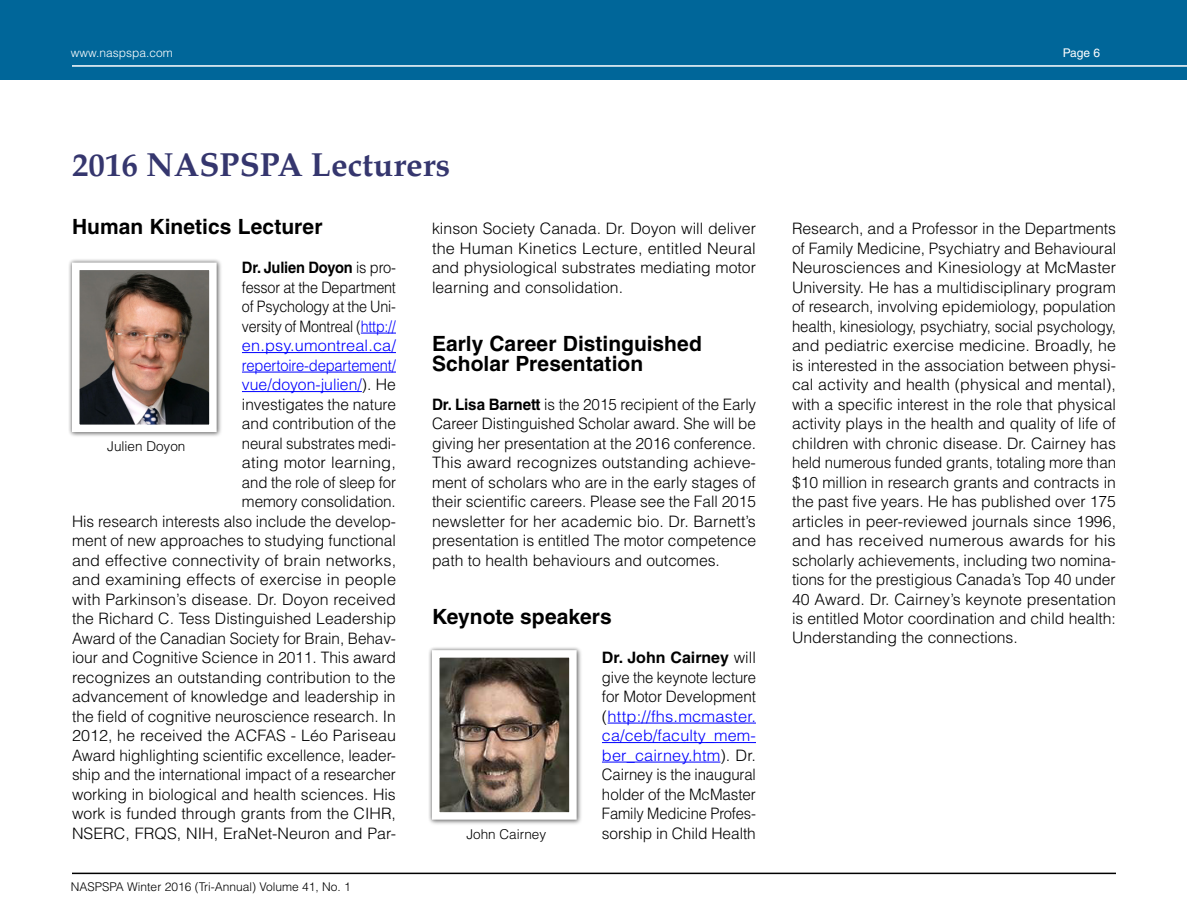
<style>
.page{position:relative;width:1188px;height:918px;background:#fff}
.page>*{position:absolute;margin:0;border:0;box-sizing:border-box;transform-origin:0 0}
.t1{font:700 33px "Palatino";color:#35366e}
.t2{font:700 21px/19.5px "Helvetica LT Std";color:#000}
.t3{font:300 15.75px/19.5px "Helvetica LT Std";color:#000;text-align:justify}
.t4{font:300 15.75px/19.5px "Helvetica LT Std";color:#000;text-align:right;scale:.93 1}
.t5{font:300 15.75px/19.5px "Helvetica LT Std";color:#000;scale:.96 1}
.t6{font:300 13.5px "Helvetica LT Std";color:#000}
.t7{font:300 12px "Helvetica LT Std";color:#000}
.t8{font:300 12px "Helvetica LT Std";color:#fff}
.t9{font:12px "Helvetica LT Std";color:#fff}
.s1{font-weight:700}
.s2{color:#00f}
</style>
<div class="page">
<div style="left:1px;top:1px;width:1186px;height:79px;background:#069"></div>
<hr style="left:72px;top:873px;width:1044px;height:1px;background:#000">
<hr style="left:72px;top:65px;width:1116px;height:2px;background:#fff">
<hr style="left:361px;top:333px;width:35px;height:1px;background:#00f">
<hr style="left:242px;top:352px;width:154px;height:1px;background:#00f">
<hr style="left:242px;top:372px;width:154px;height:1px;background:#00f">
<hr style="left:242px;top:391px;width:120px;height:1px;background:#00f">
<hr style="left:608px;top:723px;width:148px;height:1px;background:#00f">
<hr style="left:602px;top:742px;width:154px;height:1px;background:#00f">
<hr style="left:602px;top:762px;width:118px;height:1px;background:#00f">
<div style="left:68px;top:258px;width:155px;height:180px;background:#f6f6f6"></div>
<div style="left:68px;top:259px;width:153px;height:177px;background:#000;opacity:.25"></div>
<img style="left:81px;top:272px;width:127px;height:151px">
<div style="left:72px;top:263px;width:145px;height:169px;border:8px solid #fff"></div>
<div style="left:428px;top:646px;width:155px;height:180px;background:#f6f6f6"></div>
<div style="left:428px;top:646px;width:153px;height:178px;background:#000;opacity:.25"></div>
<img style="left:441px;top:659px;width:127px;height:152px">
<div style="left:432px;top:650px;width:145px;height:170px;border:8px solid #fff"></div>
<p class="t8" style="left:71px;top:45px;width:104px">www. naspspa. com</p>
<p class="t9" style="left:1063px;top:45px;width:39px">Page 6</p>
<h1 class="t1" style="left:72px;top:136px;width:380px">2016 NASPSPA Lecturers</h1>
<h2 class="t2" style="left:72px;top:217px;width:252px">Human Kinetics Lecturer</h2>
<p class="t4" style="left:72px;top:258px;width:350px"><span class="s1">Dr. Julien Doyon</span> is pro-<br>fessor at the Department<br>of Psychology at the Uni-<br>versity of Montreal (<span class="s2">http://<br>en. psy. umontreal. ca/<br>repertoire-departement/<br>vue/doyon-julien/</span>). He<br>investigates the nature<br>and contribution of the<br>neural substrates medi-<br>ating motor learning,<br>and the role of sleep for<br>memory consolidation.<br>His research interests also include the develop&shy;ment of new approaches to studying functional and effective connectivity of brain networks, and examining effects of exercise in people with Parkinson’s disease. Dr. Doyon received the Richard C. Tess Distinguished Leadership Award of the Canadian Society for Brain, Behav&shy;iour and Cognitive Science in 2011. This award recognizes an outstanding contribution to the advancement of knowledge and leadership in the field of cognitive neuroscience research. In 2012, he received the ACFAS - Léo Pariseau Award highlighting scientific excellence, leader&shy;ship and the international impact of a researcher working in biological and health sciences. His work is funded through grants from the CIHR, NSERC, FRQS, NIH, EraNet-Neuron and Par-</p>
<p class="t6" style="left:107px;top:438px;width:80px">Julien Doyon</p>
<p class="t7" style="left:71px;top:879px;width:282px">NASPSPA Winter 2016 (Tri-Annual) Volume 41, No. 1</p>
<p class="t3" style="left:432px;top:219px;width:326px">kinson Society Canada. Dr. Doyon will deliver the Human Kinetics Lecture, entitled Neural and physiological substrates mediating motor learning and consolidation.</p>
<h2 class="t2" style="left:432px;top:334px;width:271px">Early Career Distinguished<br>Scholar Presentation</h2>
<p class="t5" style="left:432px;top:394px;width:339px"><span class="s1">Dr. Lisa Barnett</span> is the 2015 recipient of the Early Career Distinguished Scholar award. She will be giving her presentation at the 2016 conference.<br>This award recognizes outstanding achieve&shy;ment of scholars who are in the early stages of their scientific careers. Please see the Fall 2015 newsletter for her academic bio. Dr. Barnett’s presentation is entitled The motor competence path to health behaviours and outcomes.</p>
<h2 class="t2" style="left:432px;top:607px;width:181px">Keynote speakers</h2>
<p class="t3" style="left:602px;top:648px;width:156px;text-align:left"><span class="s1">Dr. John Cairney</span> will give the keynote lecture for Motor Development (<span class="s2">http://fhs. mcmaster. ca/ceb/faculty_mem&shy;ber_cairney. htm</span>). Dr.<br>Cairney is the inaugural holder of the McMaster<br>Family Medicine Profes&shy;sorship in Child Health</p>
<p class="t6" style="left:466px;top:826px;width:81px">John Cairney</p>
<p class="t3" style="left:792px;top:219px;width:326px">Research, and a Professor in the Departments of Family Medicine, Psychiatry and Behavioural Neurosciences and Kinesiology at McMaster University. He has a multidisciplinary program of research, involving epidemiology, population health, kinesiology, psychiatry, social psychology, and pediatric exercise medicine. Broadly, he is interested in the association between physi&shy;cal activity and health (physical and mental), with a specific interest in the role that physical activity plays in the health and quality of life of children with chronic disease. Dr. Cairney has held numerous funded grants, totaling more than $10 million in research grants and contracts in the past five years. He has published over 175 articles in peer-reviewed journals since 1996, and has received numerous awards for his scholarly achievements, including two nomina&shy;tions for the prestigious Canada’s Top 40 under 40 Award. Dr. Cairney’s keynote presentation is entitled Motor coordination and child health:<br>Understanding the connections.</p>
</div>
